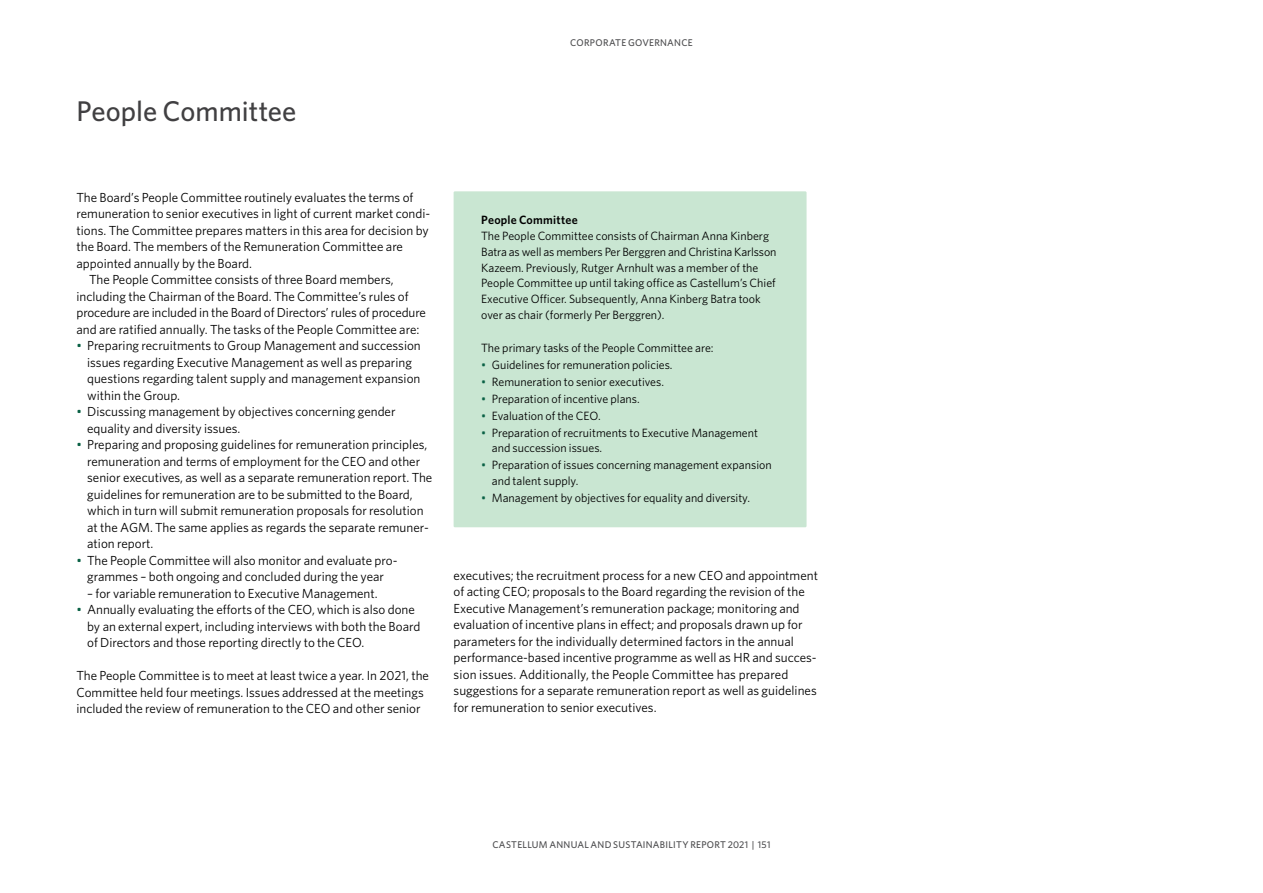
<style>
.page{position:relative;width:1263px;height:893px;background:#fff}
.page>*{position:absolute;margin:0;border:0;box-sizing:border-box;transform-origin:0 0}
.t1{font:500 28.5px "Whitney";color:#414042}
.t2{font:13.2px/16.5px "Whitney";color:#000}
.t3{font:12px/15.8px "Whitney";color:#000}
.t4{font:600 12px "Whitney";letter-spacing:.02em;color:#000}
.t5{font:500 9.75px "Whitney";letter-spacing:.025em;color:#4d4d4f}
.s1{color:#0a6145}
</style>
<div class="page">
<div style="left:454px;top:191px;width:352px;height:336px;background:#c9e6d2"></div>
<h1 class="t1" style="left:76px;top:92px;width:221px">PEOPLE COMMITTEE</h1>
<p class="t5" style="left:570px;top:36px;width:14px">CORPORATE</p>
<p class="t5" style="left:628px;top:36px;width:15px">GOVERNANCE</p>
<p class="t2" style="left:77px;top:189px;width:338px">The Board’s People Committee routinely evaluates the terms of</p>
<p class="t2" style="left:77px;top:205px;width:355px">remuneration to senior executives in light of current market condi-</p>
<p class="t2" style="left:77px;top:222px;width:354px">tions. The Committee prepares matters in this area for decision by</p>
<p class="t2" style="left:77px;top:238px;width:328px">the Board. The members of the Remuneration Committee are</p>
<p class="t2" style="left:77px;top:255px;width:177px">appointed annually by the Board.</p>
<p class="t2" style="left:89px;top:271px;width:306px">The People Committee consists of three Board members,</p>
<p class="t2" style="left:77px;top:288px;width:334px">including the Chairman of the Board. The Committee’s rules of</p>
<p class="t2" style="left:77px;top:304px;width:351px">procedure are included in the Board of Directors’ rules of procedure</p>
<p class="t2" style="left:77px;top:321px;width:344px">and are ratified annually. The tasks of the People Committee are:</p>
<p class="t2" style="left:87px;top:337px;width:335px;text-indent:-11px"><span class="s1">•</span> Preparing recruitments to Group Management and succession issues regarding Executive Management as well as preparing questions regarding talent supply and management expansion within the Group.</p>
<p class="t2" style="left:87px;top:403px;width:310px;text-indent:-11px"><span class="s1">•</span> Discussing management by objectives concerning gender equality and diversity issues.</p>
<p class="t2" style="left:87px;top:436px;width:347px;text-indent:-11px"><span class="s1">•</span> Preparing and proposing guidelines for remuneration principles, remuneration and terms of employment for the CEO and other senior executives, as well as a separate remuneration report. The guidelines for remuneration are to be submitted to the Board, which in turn will submit remuneration proposals for resolution at the AGM. The same applies as regards the separate remuner&shy;ation report.</p>
<p class="t2" style="left:77px;top:552px;width:322px;text-align:center"><span class="s1">•</span> The People Committee will also monitor and evaluate pro&shy;grammes – both ongoing and concluded during the year</p>
<p class="t2" style="left:87px;top:585px;width:292px">– for variable remuneration to Executive Management.</p>
<p class="t2" style="left:87px;top:601px;width:335px;text-indent:-11px"><span class="s1">•</span> Annually evaluating the efforts of the CEO, which is also done by an external expert, including interviews with both the Board of Directors and those reporting directly to the CEO.</p>
<p class="t2" style="left:77px;top:667px;width:354px">The People Committee is to meet at least twice a year. In 2021, the<br>Committee held four meetings. Issues addressed at the meetings included the review of remuneration to the CEO and other senior</p>
<p class="t4" style="left:481px;top:212px;width:98px">People Committee</p>
<p class="t3" style="left:481px;top:228px;width:297px">The People Committee consists of Chairman Anna Kinberg Batra as well as members Per Berggren and Christina Karlsson Kazeem. Previously, Rutger Arnhult was a member of the People Committee up until taking office as Castellum’s Chief Executive Officer. Subsequently, Anna Kinberg Batra took over as chair (formerly Per Berggren).</p>
<p class="t3" style="left:481px;top:340px;width:234px">The primary tasks of the People Committee are:</p>
<p class="t3" style="left:481px;top:357px;width:193px"><span class="s1">•</span> Guidelines for remuneration policies.</p>
<p class="t3" style="left:481px;top:374px;width:184px"><span class="s1">•</span> Remuneration to senior executives.</p>
<p class="t3" style="left:481px;top:391px;width:160px"><span class="s1">•</span> Preparation of incentive plans.</p>
<p class="t3" style="left:481px;top:407px;width:121px"><span class="s1">•</span> Evaluation of the CEO.</p>
<p class="t3" style="left:492px;top:424px;width:268px;text-indent:-11px"><span class="s1">•</span> Preparation of recruitments to Executive Management and succession issues.</p>
<p class="t3" style="left:492px;top:457px;width:281px;text-indent:-11px"><span class="s1">•</span> Preparation of issues concerning management expansion and talent supply.</p>
<p class="t3" style="left:481px;top:489px;width:270px"><span class="s1">•</span> Management by objectives for equality and diversity.</p>
<p class="t2" style="left:454px;top:567px;width:366px">executives; the recruitment process for a new CEO and appointment of acting CEO; proposals to the Board regarding the revision of the Executive Management’s remuneration package; monitoring and evaluation of incentive plans in effect; and proposals drawn up for parameters for the individually determined factors in the annual performance-based incentive programme as well as HR and succes&shy;sion issues. Additionally, the People Committee has prepared suggestions for a separate remuneration report as well as guidelines for remuneration to senior executives.</p>
<p class="t5" style="left:492px;top:838px;width:279px">CASTELLUM ANNUAL AND SUSTAINABILITY REPORT 2021 | 151</p>
</div>
